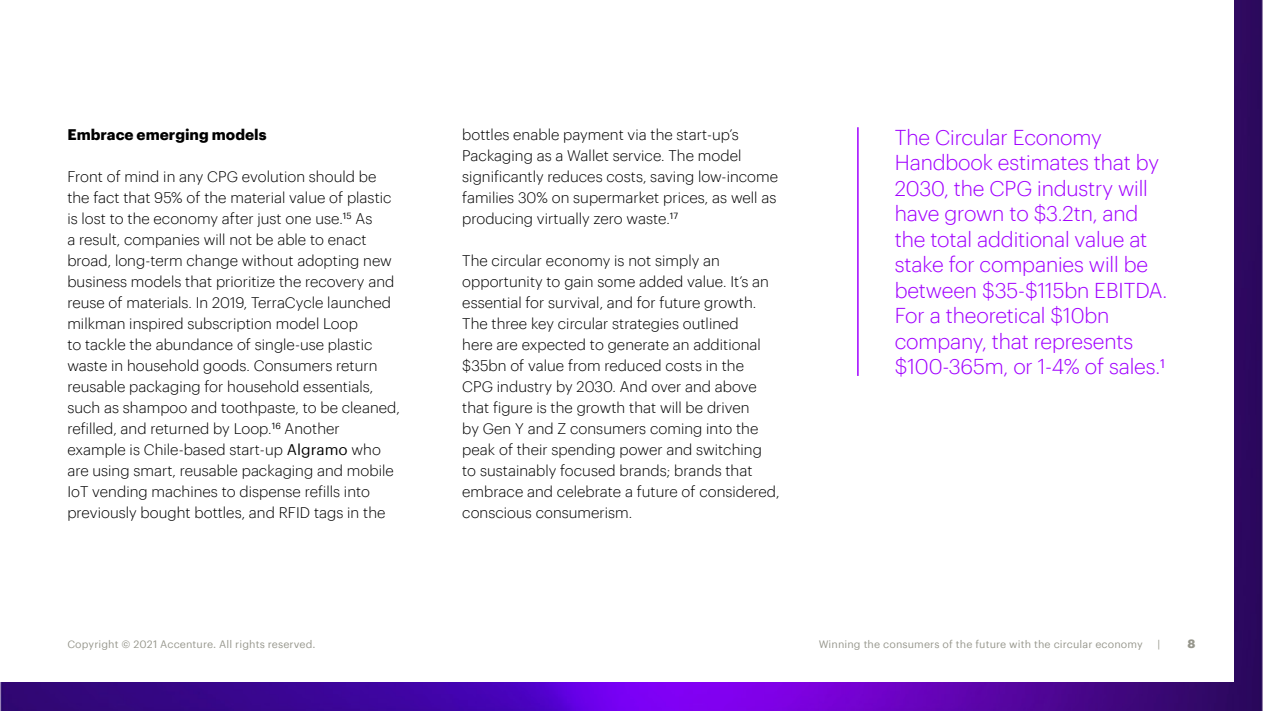
<style>
.page{position:relative;width:1263px;height:711px;background:#fff}
.page>*{position:absolute;margin:0;border:0;box-sizing:border-box;transform-origin:0 0}
.t1{font:300 21px/25.5px "Graphik";letter-spacing:-.01em;color:#a100ff}
.t2{font:300 15px/21px "Graphik";color:#000}
.t3{font:700 15px "Graphik";color:#000}
.t4{font:700 12px "Graphik";color:#96968c}
.t5{font:10.5px "Graphik";letter-spacing:.01em;color:#96968c}
.s1{font-weight:400}
</style>
<div class="page">
<img style="left:0;top:0;width:1263px;height:710px">
<div style="left:0;top:0;width:1233px;height:680px;background:#fff"></div>
<hr style="left:857px;top:127px;width:2px;height:248px;background:#a100ff">
<p class="t3" style="left:67px;top:123px;width:201px">Embrace emerging models</p>
<p class="t2" style="left:67px;top:165px;width:334px">Front of mind in any CPG evolution should be the fact that 95% of the material value of plastic is lost to the economy after just one use.<sup>15</sup> As<br>a result, companies will not be able to enact broad, long-term change without adopting new business models that prioritize the recovery and reuse of materials. In 2019, TerraCycle launched milkman inspired subscription model Loop<br>to tackle the abundance of single-use plastic waste in household goods. Consumers return reusable packaging for household essentials, such as shampoo and toothpaste, to be cleaned, refilled, and returned by Loop.<sup>16</sup> Another example is Chile-based start-up <span class="s1">Algramo</span> who are using smart, reusable packaging and mobile IoT vending machines to dispense refills into previously bought bottles, and RFID tags in the</p>
<p class="t5" style="left:67px;top:635px;width:250px">Copyright © 2021 Accenture. All rights reserved.</p>
<p class="t2" style="left:462px;top:123px;width:317px">bottles enable payment via the start-up’s Packaging as a Wallet service. The model significantly reduces costs, saving low-income families 30% on supermarket prices, as well as producing virtually zero waste.<sup>17</sup></p>
<p class="t2" style="left:462px;top:249px;width:319px">The circular economy is not simply an opportunity to gain some added value. It’s an essential for survival, and for future growth.<br>The three key circular strategies outlined<br>here are expected to generate an additional $35bn of value from reduced costs in the<br>CPG industry by 2030. And over and above that figure is the growth that will be driven<br>by Gen Y and Z consumers coming into the peak of their spending power and switching to sustainably focused brands; brands that embrace and celebrate a future of considered, conscious consumerism.</p>
<p class="t1" style="left:895px;top:123px;width:274px">The Circular Economy<br>Handbook estimates that by<br>2030, the CPG industry will have grown to $3.2tn, and the total additional value at stake for companies will be between $35-$115bn EBITDA.<br>For a theoretical $10bn company, that represents $100-365m, or 1-4% of sales.<sup>1</sup></p>
<p class="t5" style="left:819px;top:635px;width:325px">Winning the consumers of the future with the circular economy</p>
<p class="t5" style="left:1157px;top:635px;width:4px">|</p>
<p class="t4" style="left:1187px;top:633px;width:9px">8</p>
</div>
